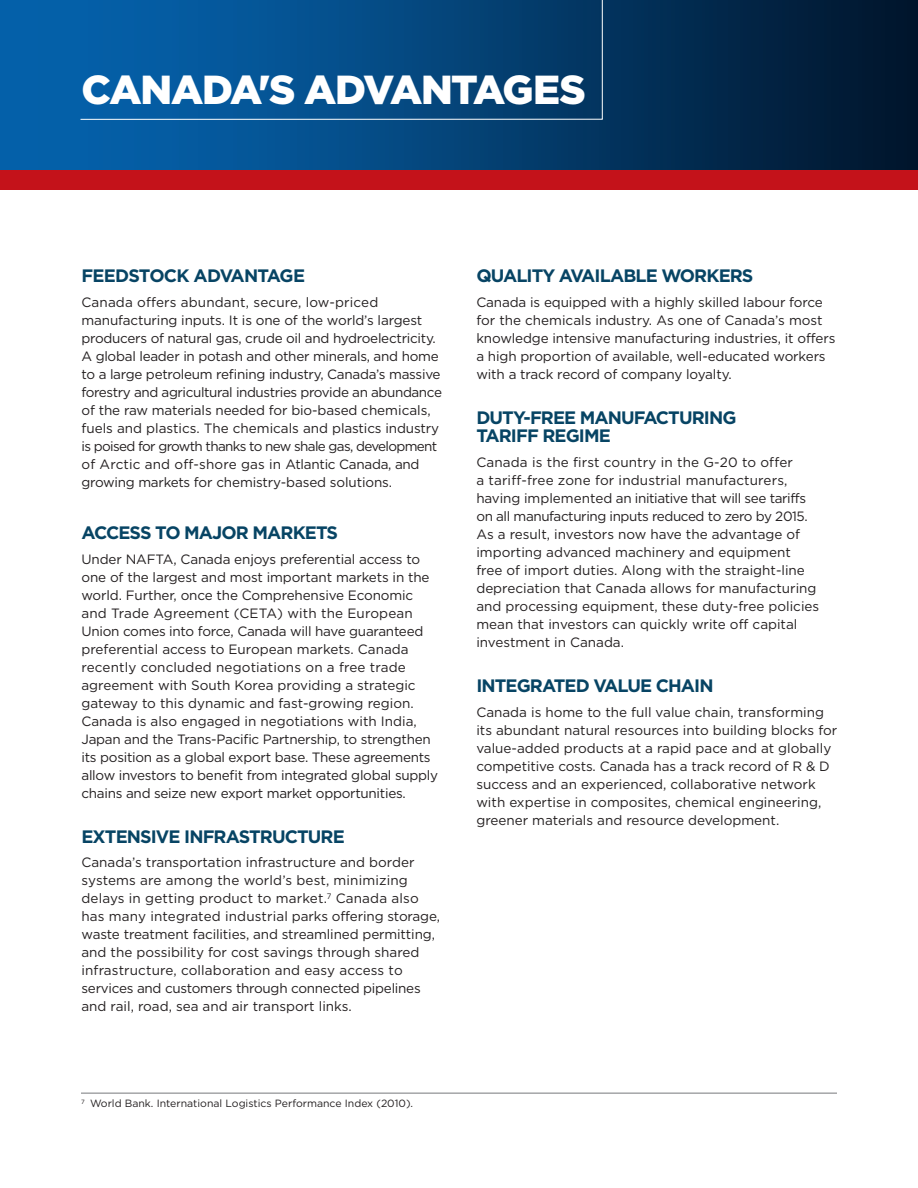
<style>
.page{position:relative;width:918px;height:1188px;background:#fff}
.page>*{position:absolute;margin:0;border:0;box-sizing:border-box;transform-origin:0 0}
.t1{font:900 40.5px "Gotham";letter-spacing:-.035em;color:#fff}
.t2{font:700 18px/18px "Gotham";letter-spacing:-.05em;color:#074464}
.Body{font:13.5px/18px "Gotham";letter-spacing:-.01em;color:#231f20}
.Body-2{font:10.5px "Gotham";color:#231f20}
</style>
<div class="page">
<div style="left:0;top:170px;width:918px;height:19px;background:#c4121a"></div>
<div style="left:0;top:0;width:918px;height:170px;background:linear-gradient(to right,#066ab9,#01172f)"></div>
<svg style="left:80px;top:0;width:523px;height:120px;background:#064f8a"></svg>
<hr style="left:81px;top:1093px;width:756px;height:1px;background:#76787b">
<h2 class="t1" style="left:82px;top:66px;width:506px">CANADA'S ADVANTAGES</h2>
<h3 class="t2" style="left:82px;top:267px;width:225px">FEEDSTOCK ADVANTAGE</h3>
<p class="Body" style="left:82px;top:293px;width:362px">Canada offers abundant, secure, low-priced manufacturing inputs. It is one of the world’s largest producers of natural gas, crude oil and hydroelectricity.<br>A global leader in potash and other minerals, and home to a large petroleum refining industry, Canada’s massive forestry and agricultural industries provide an abundance of the raw materials needed for bio-based chemicals, fuels and plastics. The chemicals and plastics industry is poised for growth thanks to new shale gas, development of Arctic and off-shore gas in Atlantic Canada, and growing markets for chemistry-based solutions.</p>
<h3 class="t2" style="left:82px;top:523px;width:258px">ACCESS TO MAJOR MARKETS</h3>
<p class="Body" style="left:82px;top:550px;width:358px">Under NAFTA, Canada enjoys preferential access to one of the largest and most important markets in the world. Further, once the Comprehensive Economic and Trade Agreement (CETA) with the European Union comes into force, Canada will have guaranteed preferential access to European markets. Canada recently concluded negotiations on a free trade agreement with South Korea providing a strategic gateway to this dynamic and fast-growing region.<br>Canada is also engaged in negotiations with India, Japan and the Trans-Pacific Partnership, to strengthen its position as a global export base. These agreements allow investors to benefit from integrated global supply chains and seize new export market opportunities.</p>
<h3 class="t2" style="left:82px;top:827px;width:265px">EXTENSIVE INFRASTRUCTURE</h3>
<p class="Body" style="left:82px;top:853px;width:360px">Canada’s transportation infrastructure and border systems are among the world’s best, minimizing delays in getting product to market.<sup>7</sup> Canada also has many integrated industrial parks offering storage, waste treatment facilities, and streamlined permitting, and the possibility for cost savings through shared infrastructure, collaboration and easy access to services and customers through connected pipelines and rail, road, sea and air transport links.</p>
<p class="Body-2" style="left:81px;top:1097px;width:334px"><sup>7</sup> World Bank. International Logistics Performance Index (2010).</p>
<h3 class="t2" style="left:476px;top:267px;width:279px">QUALITY AVAILABLE WORKERS</h3>
<p class="Body" style="left:476px;top:293px;width:361px">Canada is equipped with a highly skilled labour force for the chemicals industry. As one of Canada’s most knowledge intensive manufacturing industries, it offers a high proportion of available, well-educated workers with a track record of company loyalty.</p>
<h3 class="t2" style="left:476px;top:408px;width:262px">DUTY-FREE MANUFACTURING<br>TARIFF REGIME</h3>
<p class="Body" style="left:476px;top:453px;width:344px">Canada is the first country in the G-20 to offer<br>a tariff-free zone for industrial manufacturers, having implemented an initiative that will see tariffs on all manufacturing inputs reduced to zero by 2015.<br>As a result, investors now have the advantage of importing advanced machinery and equipment free of import duties. Along with the straight-line depreciation that Canada allows for manufacturing and processing equipment, these duty-free policies mean that investors can quickly write off capital investment in Canada.</p>
<h3 class="t2" style="left:476px;top:676px;width:239px">INTEGRATED VALUE CHAIN</h3>
<p class="Body" style="left:476px;top:703px;width:363px">Canada is home to the full value chain, transforming its abundant natural resources into building blocks for value-added products at a rapid pace and at globally competitive costs. Canada has a track record of R &amp; D success and an experienced, collaborative network with expertise in composites, chemical engineering, greener materials and resource development.</p>
</div>
